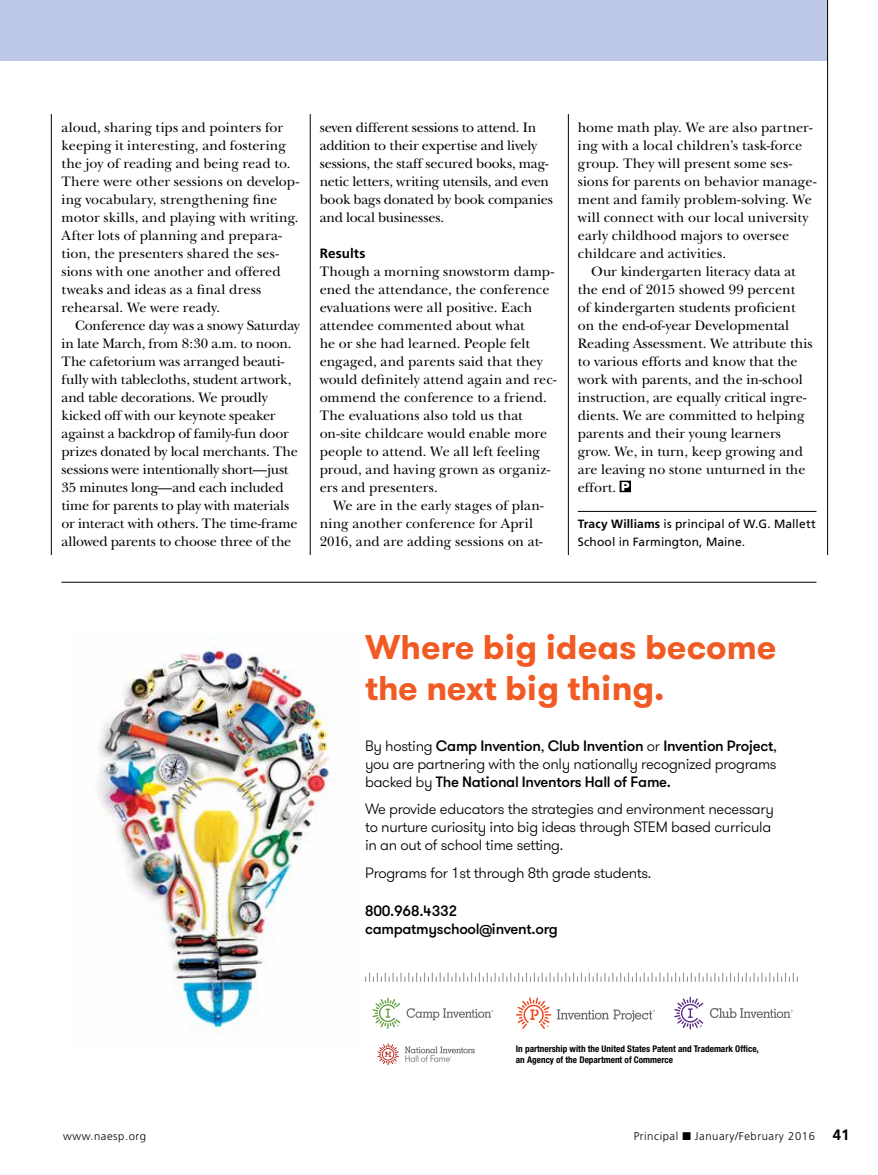
<style>
.page{position:relative;width:878px;height:1175px;background:#fff}
.page>*{position:absolute;margin:0;border:0;box-sizing:border-box;transform-origin:0 0}
.t1{font:700 34.2px/40.7px "GT Walsheim";color:#f15a22}
.t2{font:300 15px/18px "GT Walsheim";letter-spacing:-.02em;color:#000;text-align:justify}
.t3{font:500 15px/18px "GT Walsheim";letter-spacing:-.02em;color:#000}
.t4{font:14.25px/18px "New Baskerville";color:#000}
.t5{font:14.25px "New Baskerville";letter-spacing:-.02em;color:#000}
.t6{font:700 13.5px "Frutiger";letter-spacing:.005em;color:#000}
.t7{font:12px/18px "Frutiger";letter-spacing:.01em;color:#000}
.t8{font:300 11.25px "Frutiger";letter-spacing:.05em;color:#000}
.t9{font:700 condensed 9.15px/11.1px "Helvetica Neue LT Std";color:#000}
.s1{font-weight:700}
.s2{font-weight:500}
.s3{font-weight:700;font-size:15px}
</style>
<div class="page">
<hr style="left:51px;top:114px;width:1px;height:441px;background:#000">
<div style="left:0;top:0;width:827px;height:60px;background:#bdc7e6"></div>
<hr style="left:310px;top:114px;width:1px;height:441px;background:#000">
<hr style="left:578px;top:511px;width:238px;height:1px;background:#000">
<svg style="left:619px;top:480px;width:12px;height:12px"></svg>
<hr style="left:568px;top:114px;width:1px;height:441px;background:#000">
<hr style="left:827px;top:0;width:1px;height:555px;background:#000">
<img style="left:98px;top:646px;width:231px;height:387px">
<svg style="left:365px;top:972px;width:432px;height:10px"></svg>
<svg style="left:405px;top:1046px;width:69px;height:16px"></svg>
<svg style="left:377px;top:1043px;width:22px;height:22px"></svg>
<svg style="left:406px;top:1008px;width:87px;height:12px"></svg>
<svg style="left:372px;top:997px;width:28px;height:31px"></svg>
<svg style="left:516px;top:997px;width:35px;height:31px"></svg>
<svg style="left:557px;top:1009px;width:98px;height:12px"></svg>
<svg style="left:709px;top:1008px;width:83px;height:10px"></svg>
<svg style="left:674px;top:996px;width:29px;height:33px"></svg>
<hr style="left:62px;top:582px;width:754px;height:1px;background:#000">
<p class="t4" style="left:62px;top:118px;width:223px">aloud, sharing tips and pointers for</p>
<p class="t4" style="left:62px;top:136px;width:226px">keeping it interesting, and fostering</p>
<p class="t4" style="left:62px;top:154px;width:231px">the joy of reading and being read to.</p>
<p class="t4" style="left:62px;top:172px;width:239px">There were other sessions on develop-</p>
<p class="t4" style="left:62px;top:190px;width:217px">ing vocabulary, strengthening fine</p>
<p class="t4" style="left:62px;top:208px;width:238px">motor skills, and playing with writing.</p>
<p class="t4" style="left:62px;top:226px;width:222px">After lots of planning and prepara-</p>
<p class="t4" style="left:62px;top:244px;width:219px">tion, the presenters shared the ses-</p>
<p class="t4" style="left:62px;top:262px;width:221px">sions with one another and offered</p>
<p class="t4" style="left:62px;top:280px;width:201px">tweaks and ideas as a final dress</p>
<p class="t4" style="left:62px;top:298px;width:160px">rehearsal. We were ready.</p>
<p class="t5" style="left:75px;top:317px;width:226px">Conference day was a snowy Saturday</p>
<p class="t4" style="left:62px;top:334px;width:231px">in late March, from 8:30 a.m. to noon.</p>
<p class="t4" style="left:62px;top:352px;width:224px">The cafetorium was arranged beauti-</p>
<p class="t4" style="left:62px;top:370px;width:231px">fully with tablecloths, student artwork,</p>
<p class="t5" style="left:62px;top:389px;width:208px">and table decorations. We proudly</p>
<p class="t4" style="left:62px;top:406px;width:215px">kicked off with our keynote speaker</p>
<p class="t4" style="left:62px;top:424px;width:229px">against a backdrop of family-fun door</p>
<p class="t4" style="left:62px;top:442px;width:238px">prizes donated by local merchants. The</p>
<p class="t5" style="left:62px;top:461px;width:228px">sessions were intentionally short—just</p>
<p class="t4" style="left:62px;top:478px;width:223px">35 minutes long—and each included</p>
<p class="t4" style="left:62px;top:496px;width:229px">time for parents to play with materials</p>
<p class="t4" style="left:62px;top:514px;width:237px">or interact with others. The time-frame</p>
<p class="t4" style="left:62px;top:532px;width:231px">allowed parents to choose three of the</p>
<p class="t4" style="left:319px;top:118px;width:235px">seven different sessions to attend. In addition to their expertise and lively sessions, the staff secured books, mag&shy;netic letters, writing utensils, and even book bags donated by book companies and local businesses.</p>
<p class="t6" style="left:320px;top:245px;width:47px">Results</p>
<p class="t4" style="left:320px;top:262px;width:236px">Though a morning snowstorm damp-</p>
<p class="t4" style="left:320px;top:280px;width:231px">ened the attendance, the conference</p>
<p class="t4" style="left:320px;top:298px;width:214px">evaluations were all positive. Each</p>
<p class="t4" style="left:320px;top:316px;width:207px">attendee commented about what</p>
<p class="t4" style="left:320px;top:334px;width:212px">he or she had learned. People felt</p>
<p class="t4" style="left:320px;top:352px;width:224px">engaged, and parents said that they</p>
<p class="t4" style="left:320px;top:370px;width:238px">would definitely attend again and rec-</p>
<p class="t4" style="left:320px;top:388px;width:229px">ommend the conference to a friend.</p>
<p class="t4" style="left:320px;top:406px;width:205px">The evaluations also told us that</p>
<p class="t4" style="left:320px;top:424px;width:229px">on-site childcare would enable more</p>
<p class="t4" style="left:320px;top:442px;width:222px">people to attend. We all left feeling</p>
<p class="t4" style="left:320px;top:460px;width:232px">proud, and having grown as organiz-</p>
<p class="t4" style="left:320px;top:478px;width:120px">ers and presenters.</p>
<p class="t4" style="left:333px;top:496px;width:212px">We are in the early stages of plan-</p>
<p class="t4" style="left:320px;top:514px;width:215px">ning another conference for April</p>
<p class="t4" style="left:320px;top:532px;width:224px">2016, and are adding sessions on at-</p>
<p class="t4" style="left:578px;top:118px;width:236px">home math play. We are also partner-</p>
<p class="t4" style="left:578px;top:136px;width:226px">ing with a local children’s task-force</p>
<p class="t4" style="left:578px;top:154px;width:216px">group. They will present some ses-</p>
<p class="t4" style="left:578px;top:172px;width:240px">sions for parents on behavior manage-</p>
<p class="t4" style="left:578px;top:190px;width:235px">ment and family problem-solving. We</p>
<p class="t4" style="left:578px;top:208px;width:232px">will connect with our local university</p>
<p class="t4" style="left:578px;top:226px;width:213px">early childhood majors to oversee</p>
<p class="t4" style="left:578px;top:244px;width:150px">childcare and activities.</p>
<p class="t4" style="left:591px;top:262px;width:206px">Our kindergarten literacy data at</p>
<p class="t4" style="left:578px;top:280px;width:219px">the end of 2015 showed 99 percent</p>
<p class="t4" style="left:578px;top:298px;width:219px">of kindergarten students proficient</p>
<p class="t4" style="left:578px;top:316px;width:213px">on the end-of-year Developmental</p>
<p class="t4" style="left:578px;top:334px;width:236px">Reading Assessment. We attribute this</p>
<p class="t4" style="left:578px;top:352px;width:221px">to various efforts and know that the</p>
<p class="t4" style="left:578px;top:370px;width:226px">work with parents, and the in-school</p>
<p class="t4" style="left:578px;top:388px;width:230px">instruction, are equally critical ingre-</p>
<p class="t4" style="left:578px;top:406px;width:228px">dients. We are committed to helping</p>
<p class="t4" style="left:578px;top:424px;width:204px">parents and their young learners</p>
<p class="t4" style="left:578px;top:442px;width:227px">grow. We, in turn, keep growing and</p>
<p class="t4" style="left:578px;top:460px;width:229px">are leaving no stone unturned in the</p>
<p class="t4" style="left:578px;top:478px;width:40px">effort.</p>
<p class="t7" style="left:578px;top:515px;width:239px"><span class="s1">Tracy Williams</span> is principal of W.G. Mallett<br>School in Farmington, Maine.</p>
<p class="t1" style="left:365px;top:627px;width:413px">Where big ideas become the next big thing.</p>
<p class="t2" style="left:365px;top:736px;width:413px">By hosting <span class="s2">Camp Invention</span>, <span class="s2">Club Invention</span> or <span class="s2">Invention Project</span>, you are partnering with the only nationally recognized programs backed by <span class="s2">The National Inventors Hall of Fame.</span></p>
<p class="t2" style="left:365px;top:800px;width:410px;text-align:left">We provide educators the strategies and environment necessary to nurture curiosity into big ideas through STEM based curricula in an out of school time setting.</p>
<p class="t2" style="left:365px;top:863px;width:288px">Programs for 1st through 8th grade students.</p>
<p class="t3" style="left:365px;top:902px;width:194px">800.968.4332 campatmyschool@invent.org</p>
<p class="t9" style="left:516px;top:1043px;width:244px">In partnership with the United States Patent and Trademark Office, an Agency of the Department of Commerce</p>
<p class="t8" style="left:63px;top:1130px;width:85px">www.naesp.org</p>
<p class="t8" style="left:633px;top:1130px;width:217px">Principal ■ January/February 2016 <span class="s3">41</span></p>
</div>
